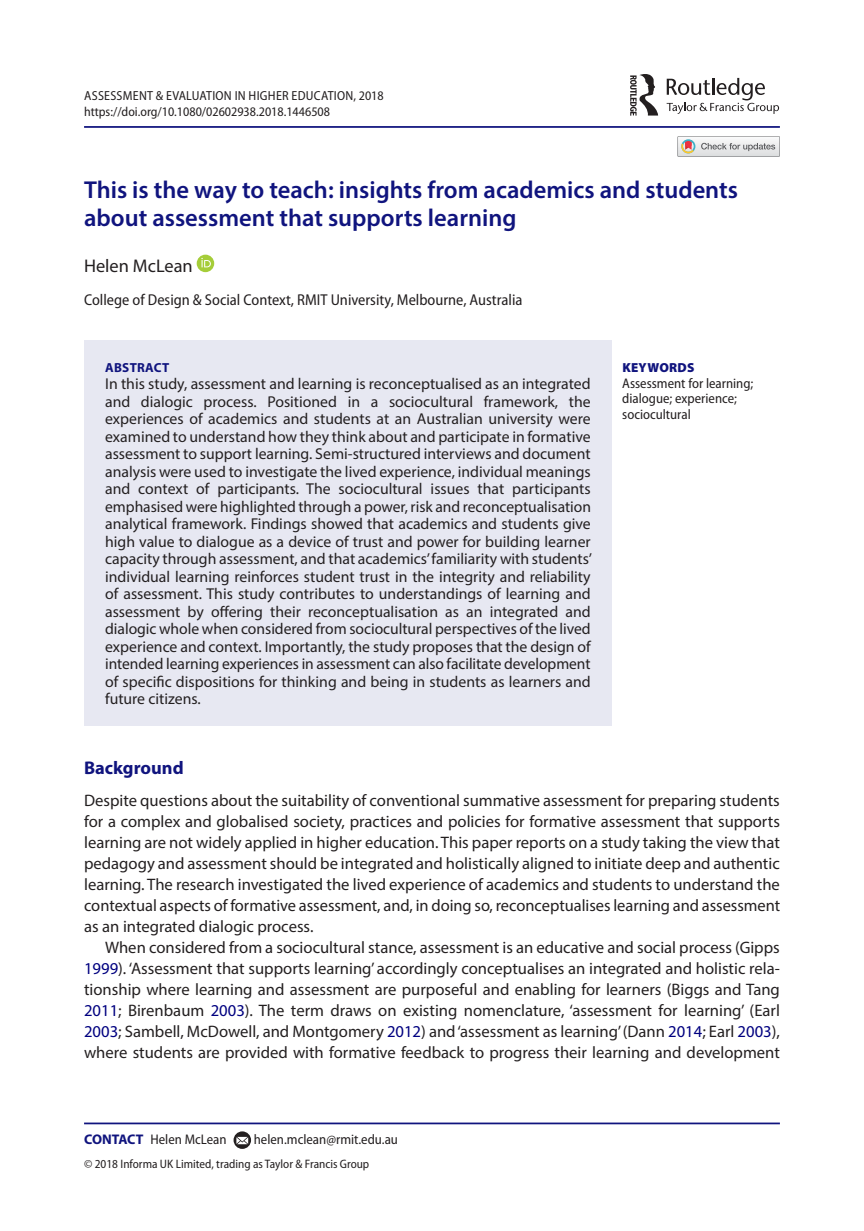
<style>
.page{position:relative;width:864px;height:1231px;background:#fff}
.page>*{position:absolute;margin:0;border:0;box-sizing:border-box;transform-origin:0 0}
.t1{font:600 24.5px/28px "Myriad Pro";color:#10147e}
.t2{font:18.38px "Myriad Pro";color:#231f20}
.t3{font:700 18.38px "Myriad Pro";color:#10147e}
.t4{font:16.62px/21px "Myriad Pro";color:#231f20;text-align:justify}
.t5{font:15.75px/17.5px "Myriad Pro";color:#231f20;text-align:justify}
.t6{font:semi-condensed 15.75px "Myriad Pro";color:#231f20}
.t7{font:semi-condensed 14px/15.8px "Myriad Pro";color:#231f20}
.t8{font:semi-condensed 13.12px/15.8px "Myriad Pro";color:#231f20}
.t9{font:700 13.12px "Myriad Pro";letter-spacing:.02em;color:#10147e}
.t10{font:900 13.12px "Myriad Pro";letter-spacing:.02em;color:#10147e}
.t11{font:semi-condensed 12.25px "Myriad Pro";color:#231f20}
.s1{color:#000080}
.s2{font-weight:700;font-stretch:normal;color:#10147e}
</style>
<div class="page">
<hr style="left:84px;top:126px;width:695px;height:2px;background:#10147e">
<div style="left:84px;top:340px;width:527px;height:385px;background:#e7e8f2"></div>
<div style="left:197px;top:254px;width:17px;height:18px;background:#a5cd39;border-radius:50%"></div>
<svg style="left:201px;top:258px;width:10px;height:9px"></svg>
<hr style="left:84px;top:1122px;width:695px;height:2px;background:#10147e">
<svg style="left:233px;top:1131px;width:18px;height:17px"></svg>
<svg style="left:236px;top:1136px;width:12px;height:8px"></svg>
<svg style="left:666px;top:78px;width:112px;height:36px"></svg>
<svg style="left:630px;top:74px;width:28px;height:42px"></svg>
<svg style="left:677px;top:136px;width:102px;height:20px"></svg>
<p class="t8" style="left:84px;top:88px;width:301px">Assessment &amp; Evaluation in Higher Education, 2018 https://doi.org/10.1080/02602938.2018.1446508</p>
<h1 class="t1" style="left:84px;top:175px;width:655px">This is the way to teach: insights from academics and students about assessment that supports learning</h1>
<p class="t2" style="left:84px;top:254px;width:110px">Helen McLean</p>
<p class="t6" style="left:84px;top:291px;width:222px">College of Design &amp; Social Context, RMIT</p>
<p class="t6" style="left:330px;top:291px;width:193px">University, Melbourne, Australia</p>
<p class="t9" style="left:105px;top:358px;width:66px">ABSTRACT</p>
<p class="t5" style="left:105px;top:375px;width:488px">In this study, assessment and learning is reconceptualised as an integrated and dialogic process. Positioned in a sociocultural framework, the experiences of academics and students at an Australian university were examined to understand how they think about and participate in formative assessment to support learning. Semi-structured interviews and document analysis were used to investigate the lived experience, individual meanings and context of participants. The sociocultural issues that participants emphasised were highlighted through a power, risk and reconceptualisation analytical framework. Findings showed that academics and students give high value to dialogue as a device of trust and power for building learner capacity through assessment, and that academics’ familiarity with students’ individual learning reinforces student trust in the integrity and reliability of assessment. This study contributes to understandings of learning and assessment by offering their reconceptualisation as an integrated and dialogic whole when considered from sociocultural perspectives of the lived experience and context. Importantly, the study proposes that the design of intended learning experiences in assessment can also facilitate development of specific dispositions for thinking and being in students as learners and future citizens.</p>
<p class="t10" style="left:622px;top:360px;width:74px">KEYWORDS</p>
<p class="t7" style="left:622px;top:375px;width:133px">Assessment for learning; dialogue; experience; sociocultural</p>
<p class="t3" style="left:84px;top:756px;width:101px">Background</p>
<p class="t4" style="left:84px;top:789px;width:697px">Despite questions about the suitability of conventional summative assessment for preparing students for a complex and globalised society, practices and policies for formative assessment that supports learning are not widely applied in higher education. This paper reports on a study taking the view that pedagogy and assessment should be integrated and holistically aligned to initiate deep and authentic learning. The research investigated the lived experience of academics and students to understand the contextual aspects of formative assessment, and, in doing so, reconceptualises learning and assessment as an integrated dialogic process.</p>
<p class="t4" style="left:84px;top:936px;width:697px;text-indent:21px">When considered from a sociocultural stance, assessment is an educative and social process (Gipps <span class="s1">1999</span>). ‘Assessment that supports learning’ accordingly conceptualises an integrated and holistic rela&shy;tionship where learning and assessment are purposeful and enabling for learners (Biggs and Tang <span class="s1">2011</span>; Birenbaum <span class="s1">2003</span>). The term draws on existing nomenclature, ‘assessment for learning’ (Earl <span class="s1">2003</span>; Sambell, McDowell, and Montgomery <span class="s1">2012</span>) and ‘assessment as learning’ (Dann <span class="s1">2014</span>; Earl <span class="s1">2003</span>), where students are provided with formative feedback to progress their learning and development</p>
<p class="t7" style="left:84px;top:1131px;width:144px"><span class="s2">CONTACT</span> Helen McLean</p>
<p class="t7" style="left:254px;top:1131px;width:146px">helen.mclean@rmit.edu.au</p>
<p class="t11" style="left:84px;top:1156px;width:286px">© 2018 Informa UK Limited, trading as Taylor &amp; Francis Group</p>
</div>
